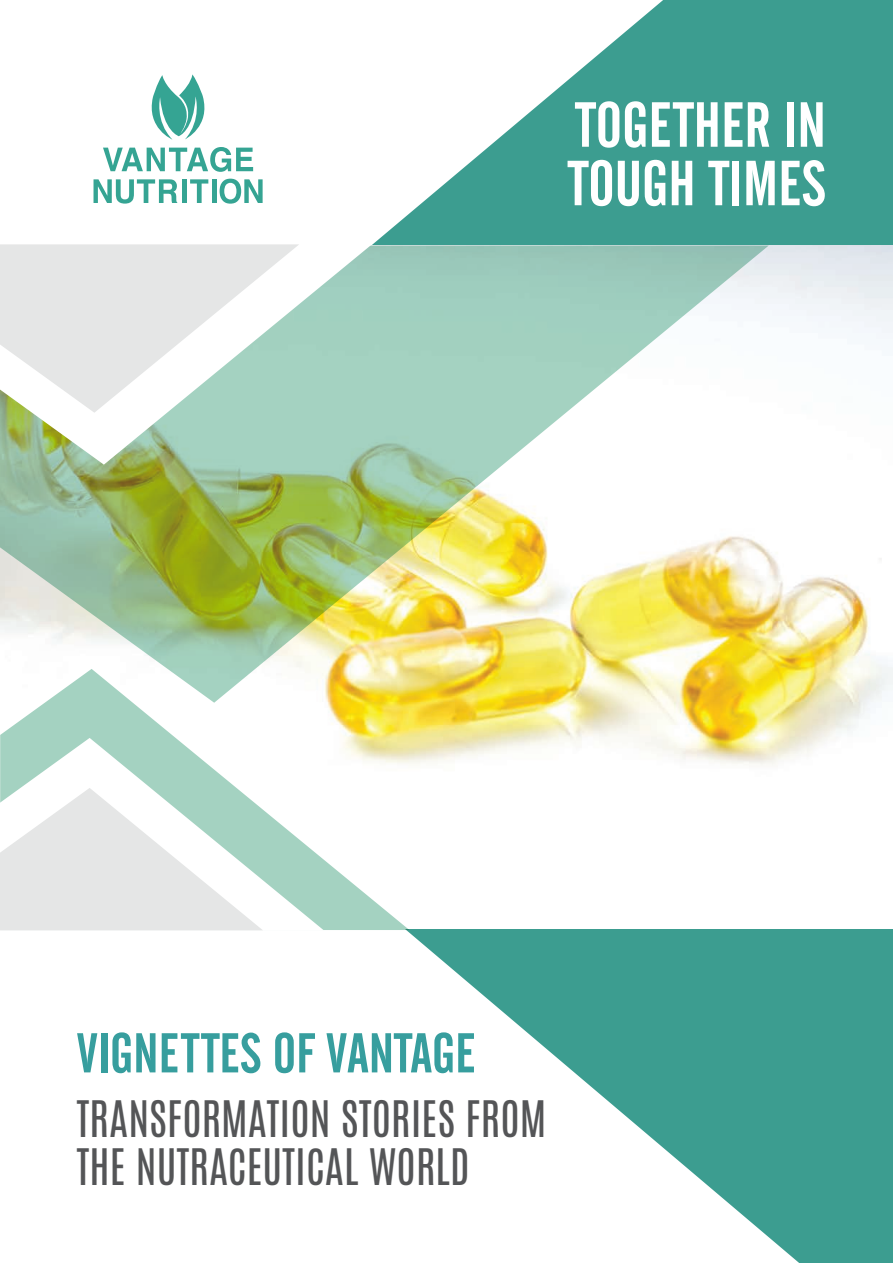
<style>
.page{position:relative;width:893px;height:1263px;background:#fff}
.page>*{position:absolute;margin:0;border:0;box-sizing:border-box;transform-origin:0 0}
.t1{font:63px "Alternate Gothic No 2 BT";color:#fff}
.t2{font:55.5px "Alternate Gothic No 2 BT";color:#379e9e}
.t3{font:42px/48px "Antonio";color:#545557}
</style>
<div class="page">
<svg style="left:372px;top:0;width:521px;height:246px;fill:#3c9d90"></svg>
<svg style="left:406px;top:929px;width:487px;height:334px;fill:#3c9d90"></svg>
<img style="left:409px;top:246px;width:484px;height:519px">
<svg style="left:0;top:703px;width:409px;height:227px"></svg>
<svg style="left:0;top:738px;width:324px;height:192px"></svg>
<svg style="left:0;top:788px;width:263px;height:142px"></svg>
<img style="left:0;top:246px;width:769px;height:457px">
<svg style="left:0;top:245px;width:372px;height:220px;fill:#a4d2c1"></svg>
<svg style="left:0;top:244px;width:299px;height:169px;fill:#e5e6e6"></svg>
<svg style="left:151px;top:74px;width:54px;height:66px"></svg>
<svg style="left:103px;top:147px;width:150px;height:25px"></svg>
<svg style="left:94px;top:179px;width:83px;height:25px"></svg>
<div style="left:182px;top:179px;width:5px;height:24px;background:#35a493"></div>
<svg style="left:190px;top:179px;width:18px;height:24px"></svg>
<hr style="left:212px;top:179px;width:4px;height:24px;background:#35a493">
<svg style="left:220px;top:179px;width:43px;height:25px"></svg>
<p class="t1" style="left:575px;top:90px;width:252px">TOGETHER IN</p>
<p class="t1" style="left:568px;top:148px;width:260px">TOUGH TIMES</p>
<p class="t2" style="left:77px;top:1022px;width:400px">VIGNETTES OF VANTAGE</p>
<p class="t3" style="left:77px;top:1095px;width:471px">TRANSFORMATION STORIES FROM<br>THE NUTRACEUTICAL WORLD</p>
</div>
